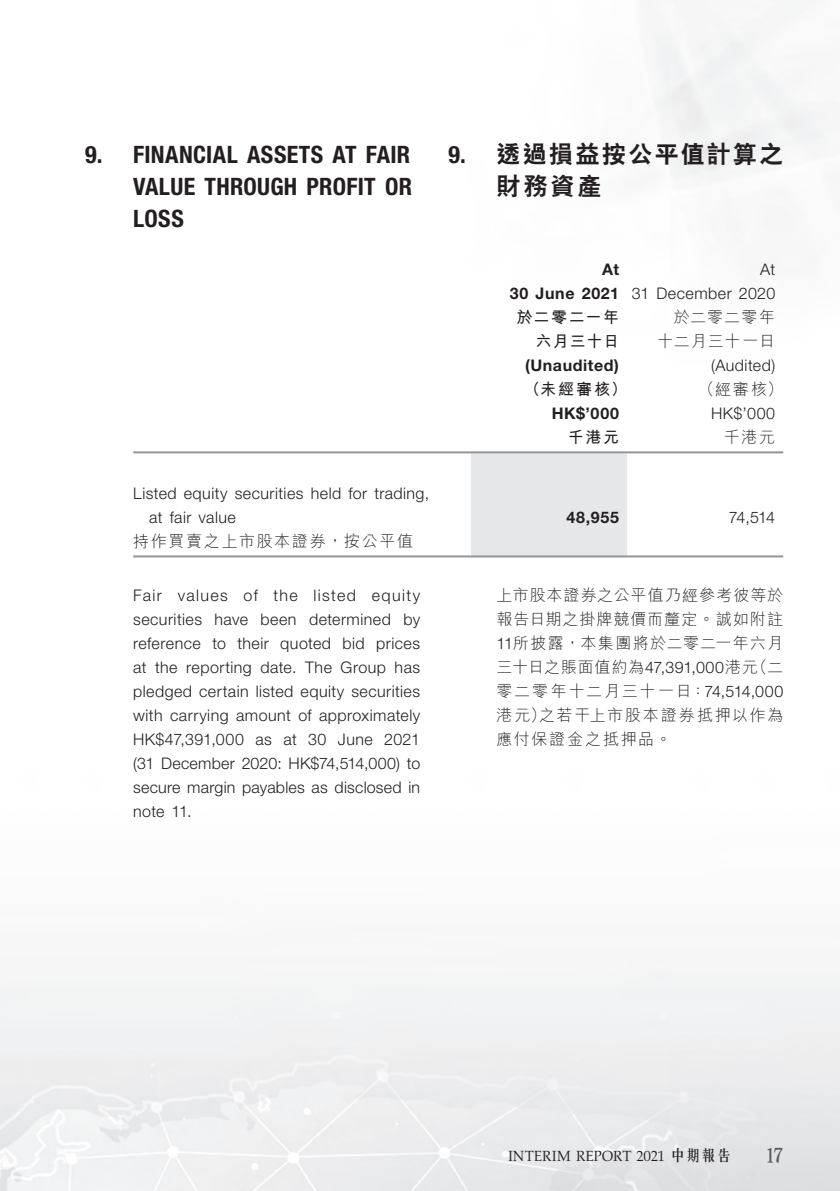
<style>
.page{position:relative;width:840px;height:1191px;background:#fff}
.page>*{position:absolute;margin:0;border:0;box-sizing:border-box;transform-origin:0 0}
._03_H1{font:700 condensed 24px/32px "Helvetica Neue LT Std";letter-spacing:.01em;color:#231f20;text-align:justify}
._03_H1-2{font:800 24px/32px "C Hei 2 HK";letter-spacing:.1em;color:#231f20}
.t1{font:500 20px "C Song 3 HK";color:#57585a}
._12___P2{font:300 16px/24px "Helvetica Neue LT Std";letter-spacing:.015em;color:#231f20;text-align:justify}
._12___P2-2{font:300 16px/24px "M Hei HK";letter-spacing:.105em;color:#231f20;text-align:justify}
._15_Table_Stub{font:300 16px/24px "Helvetica Neue LT Std";letter-spacing:.03em;color:#231f20}
._01_Body_Text{font:300 16px "Helvetica Neue LT Std";letter-spacing:.03em;color:#231f20}
._01_Body_Text-2{font:700 16px "Helvetica Neue LT Std";letter-spacing:.04em;color:#231f20}
._01_Body_Text-3{font:300 16px "M Hei HK";letter-spacing:.065em;color:#231f20}
._01_Body_Text-4{font:700 16px "M Hei HK";letter-spacing:.095em;color:#231f20}
._15_Table_Stub-2{font:300 16px "M Hei HK";letter-spacing:.105em;color:#231f20}
.t2{font:15px "Aldus LT Std";letter-spacing:-.015em;color:#231f20}
.s1{font-family:"Helvetica Neue LT Std";font-weight:700;font-stretch:condensed}
.s2{font-family:"Helvetica Neue LT Std"}
.s3{font-family:"C Song 3 HK";font-weight:500}
</style>
<div class="page">
<div style="left:470px;top:453px;width:156px;height:102px;background:#e6e7e9"></div>
<hr style="left:133px;top:451px;width:337px;height:2px;background:#939598">
<hr style="left:470px;top:451px;width:156px;height:2px;background:#939598">
<hr style="left:626px;top:451px;width:156px;height:2px;background:#939598">
<hr style="left:133px;top:555px;width:337px;height:2px;background:#939598">
<hr style="left:470px;top:555px;width:156px;height:2px;background:#939598">
<hr style="left:626px;top:555px;width:156px;height:2px;background:#939598">
<p class="_03_H1" style="left:133px;top:138px;width:280px;text-indent:-48px">9. FINANCIAL ASSETS AT FAIR VALUE THROUGH PROFIT OR LOSS</p>
<p class="_15_Table_Stub" style="left:149px;top:481px;width:281px;text-indent:-16px">Listed equity securities held for trading, at fair value</p>
<p class="_15_Table_Stub-2" style="left:133px;top:533px;width:281px">持作買賣之上市股本證券，按公平值</p>
<p class="_12___P2" style="left:133px;top:583px;width:288px">Fair values of the listed equity securities have been determined by reference to their quoted bid prices at the reporting date. The Group has pledged certain listed equity securities with carrying amount of approximately HK$47,391,000 as at 30 June 2021 (31 December 2020: HK$74,514,000) to secure margin payables as disclosed in note 11.</p>
<p class="_03_H1-2" style="left:496px;top:139px;width:288px;text-indent:-48px"><span class="s1">9.</span> 透過損益按公平值計算之財務資產</p>
<p class="_01_Body_Text-2" style="left:601px;top:260px;width:18px">At</p>
<p class="_01_Body_Text-2" style="left:509px;top:284px;width:111px">30 June 2021</p>
<p class="_01_Body_Text-4" style="left:516px;top:306px;width:104px">於二零二一年</p>
<p class="_01_Body_Text-4" style="left:535px;top:330px;width:85px">六月三十日</p>
<p class="_01_Body_Text" style="left:759px;top:260px;width:16px">At</p>
<p class="_01_Body_Text" style="left:631px;top:284px;width:145px">31 December 2020</p>
<p class="_01_Body_Text-3" style="left:673px;top:309px;width:103px">於二零二零年</p>
<p class="_01_Body_Text-3" style="left:657px;top:333px;width:119px">十二月三十一日</p>
<p class="_01_Body_Text-2" style="left:525px;top:356px;width:95px">(Unaudited)</p>
<p class="_01_Body_Text" style="left:710px;top:356px;width:65px">(Audited)</p>
<p class="_01_Body_Text-4" style="left:524px;top:378px;width:104px">（未經審核）</p>
<p class="_01_Body_Text-3" style="left:698px;top:381px;width:86px">（經審核）</p>
<p class="_01_Body_Text-2" style="left:551px;top:404px;width:69px">HK$’000</p>
<p class="_01_Body_Text" style="left:710px;top:404px;width:65px">HK$’000</p>
<p class="_01_Body_Text-4" style="left:567px;top:426px;width:53px">千港元</p>
<p class="_01_Body_Text-3" style="left:723px;top:429px;width:53px">千港元</p>
<p class="_01_Body_Text-2" style="left:566px;top:508px;width:54px">48,955</p>
<p class="_01_Body_Text" style="left:728px;top:508px;width:48px">74,514</p>
<p class="_12___P2-2" style="left:496px;top:583px;width:288px">上市股本證券之公平值乃經參考彼等於報告日期之掛牌競價而釐定。誠如附註<span class="s2">11</span>所披露，本集團將於二零二一年六月三十日之賬面值約為<span class="s2">47,391,000</span>港元（二零二零年十二月三十一日：<span class="s2">74,514,000</span>港元）之若干上市股本證券抵押以作為應付保證金之抵押品。</p>
<p class="t2" style="left:508px;top:1147px;width:225px">INTERIM REPORT 2021 <span class="s3">中期報告</span></p>
<p class="t1" style="left:765px;top:1140px;width:19px">17</p>
</div>
